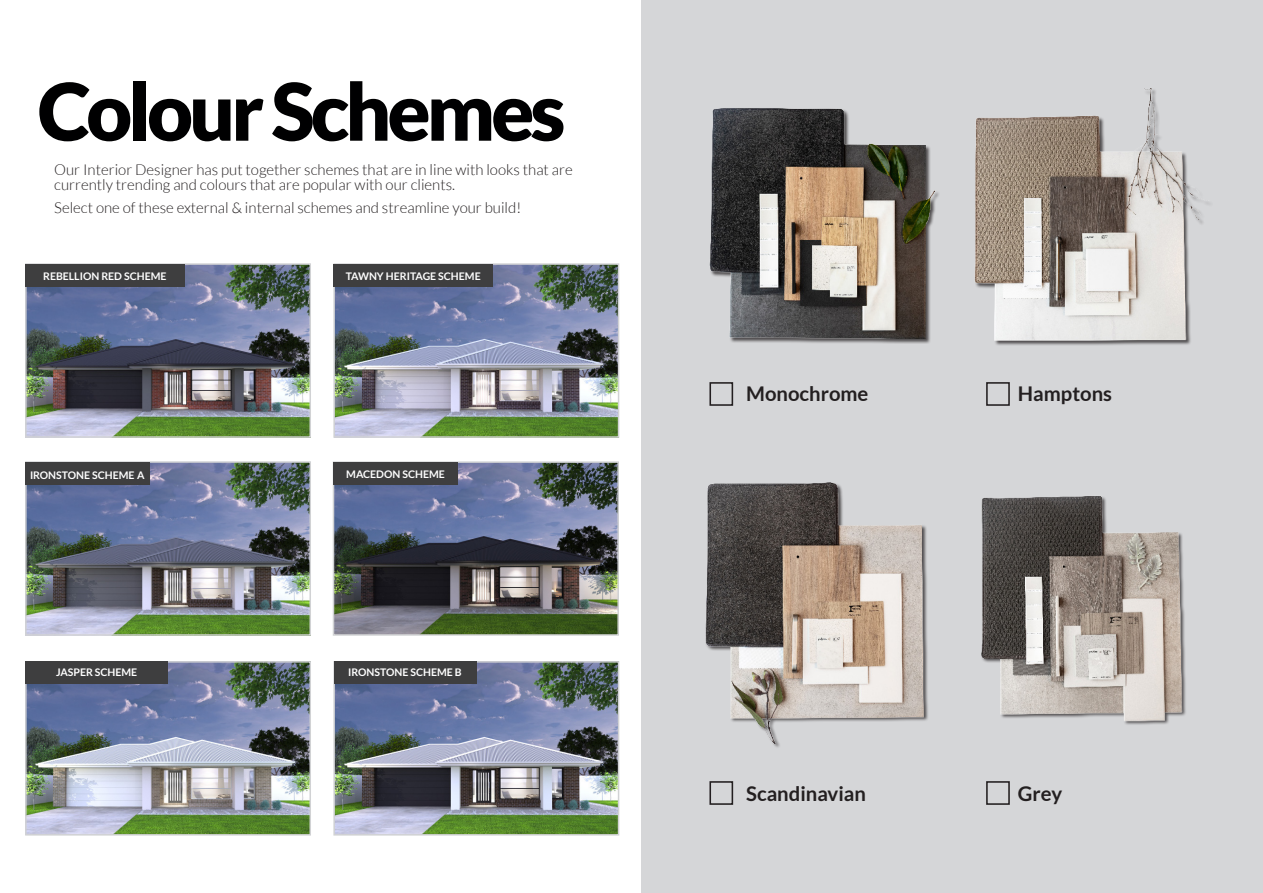
<style>
.page{position:relative;width:1263px;height:893px;background:#fff}
.page>*{position:absolute;margin:0;border:0;box-sizing:border-box;transform-origin:0 0}
.t1{font:900 79.5px "Lato";letter-spacing:-.05em;color:#000001}
.t2{font:700 20.25px "Lato";color:#231f20}
.t3{font:300 15px/15px "Lato";color:#231f20}
.t4{font:700 10.5px "Lato";color:#fff}
</style>
<div class="page">
<div style="left:642px;top:0;width:621px;height:893px;background:#d5d6d8"></div>
<img style="left:709px;top:108px;width:230px;height:236px">
<img style="left:705px;top:482px;width:223px;height:261px">
<img style="left:975px;top:88px;width:235px;height:257px">
<img style="left:981px;top:496px;width:205px;height:229px">
<div style="left:709px;top:382px;width:24px;height:24px;border:2px solid #231f20"></div>
<div style="left:986px;top:382px;width:24px;height:24px;border:2px solid #231f20"></div>
<div style="left:709px;top:781px;width:24px;height:24px;border:2px solid #231f20"></div>
<div style="left:986px;top:781px;width:24px;height:24px;border:2px solid #231f20"></div>
<div style="left:674px;top:311px;width:46px;height:44px;background:#d5d6d8"></div>
<div style="left:941px;top:309px;width:47px;height:44px;background:#d5d6d8"></div>
<div style="left:675px;top:688px;width:46px;height:44px;background:#d5d6d8"></div>
<div style="left:945px;top:689px;width:46px;height:44px;background:#d5d6d8"></div>
<img style="left:28px;top:664px;width:280px;height:169px">
<div style="left:25px;top:661px;width:286px;height:175px;border:2px solid #d1d2d4"></div>
<img style="left:28px;top:266px;width:280px;height:169px">
<div style="left:25px;top:263px;width:286px;height:175px;border:2px solid #d1d2d4"></div>
<img style="left:28px;top:464px;width:280px;height:169px">
<div style="left:25px;top:461px;width:286px;height:175px;border:2px solid #d1d2d4"></div>
<div style="left:25px;top:264px;width:160px;height:22px;background:#3e3e3f"></div>
<div style="left:25px;top:463px;width:124px;height:22px;background:#3e3e3f"></div>
<div style="left:25px;top:661px;width:143px;height:22px;background:#3e3e3f"></div>
<img style="left:336px;top:664px;width:280px;height:169px">
<div style="left:333px;top:661px;width:286px;height:175px;border:2px solid #d1d2d4"></div>
<img style="left:336px;top:266px;width:280px;height:169px">
<div style="left:333px;top:263px;width:286px;height:175px;border:2px solid #d1d2d4"></div>
<div style="left:333px;top:264px;width:160px;height:22px;background:#3e3e3f"></div>
<div style="left:334px;top:661px;width:142px;height:22px;background:#3e3e3f"></div>
<img style="left:336px;top:464px;width:280px;height:169px">
<div style="left:333px;top:461px;width:286px;height:175px;border:2px solid #d1d2d4"></div>
<div style="left:333px;top:463px;width:125px;height:22px;background:#3e3e3f"></div>
<p class="t1" style="left:38px;top:65px;width:529px">Colour Schemes</p>
<p class="t3" style="left:54px;top:162px;width:520px">Our Interior Designer has put together schemes that are in line with looks that are currently trending and colours that are popular with our clients.</p>
<p class="t3" style="left:54px;top:200px;width:468px">Select one of these external &amp; internal schemes and streamline your build!</p>
<p class="t4" style="left:43px;top:270px;width:125px">REBELLION RED SCHEME</p>
<p class="t4" style="left:346px;top:270px;width:137px">TAWNY HERITAGE SCHEME</p>
<p class="t4" style="left:30px;top:469px;width:116px">IRONSTONE SCHEME A</p>
<p class="t4" style="left:346px;top:468px;width:100px">MACEDON SCHEME</p>
<p class="t4" style="left:338px;top:469px;width:116px">IRONSTONE SCHEME A</p>
<p class="t4" style="left:56px;top:666px;width:83px">JASPER SCHEME</p>
<p class="t4" style="left:348px;top:666px;width:115px">IRONSTONE SCHEME B</p>
<p class="t2" style="left:746px;top:382px;width:124px">Monochrome</p>
<p class="t2" style="left:1018px;top:382px;width:96px">Hamptons</p>
<p class="t2" style="left:746px;top:782px;width:121px">Scandinavian</p>
<p class="t2" style="left:1018px;top:782px;width:46px">Grey</p>
</div>
